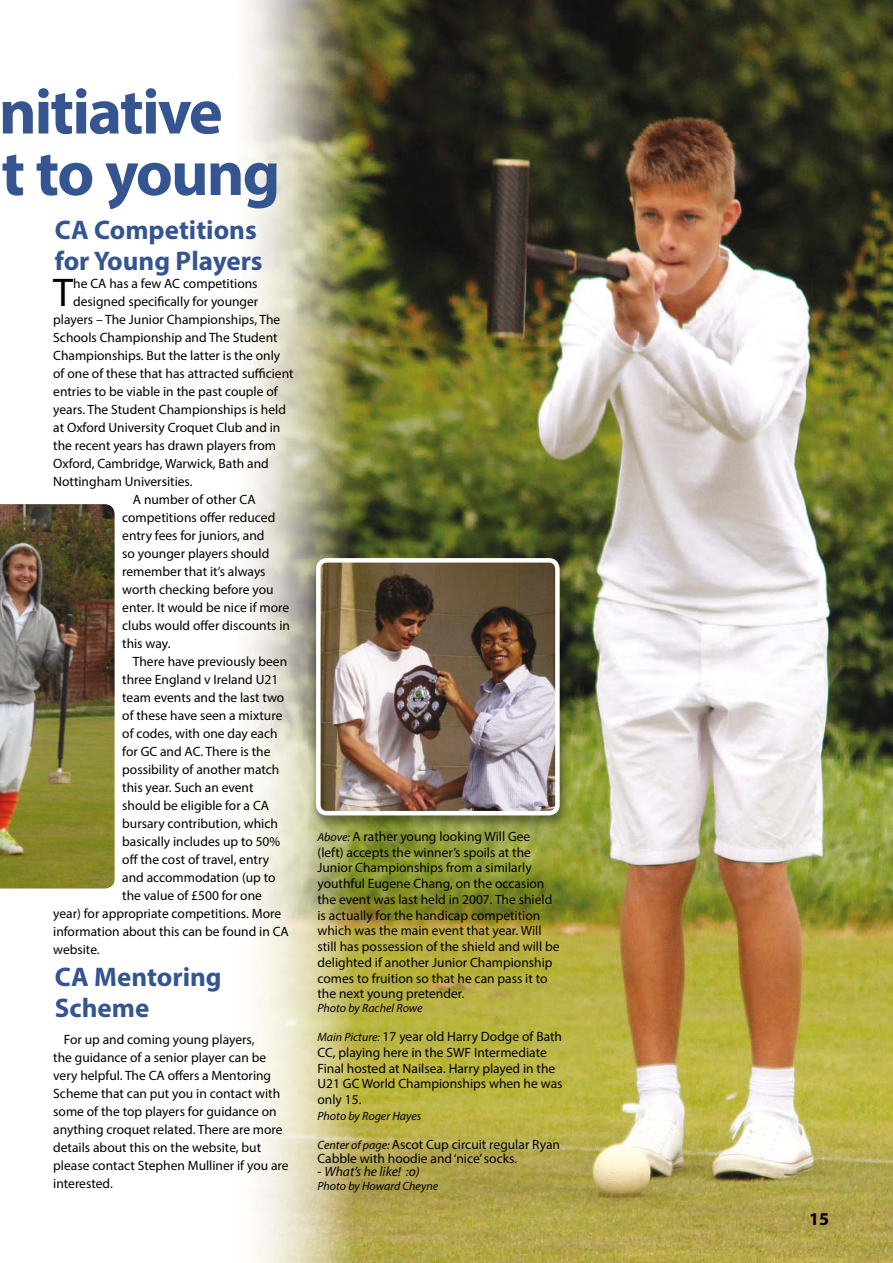
<style>
.page{position:relative;width:893px;height:1263px;background:#fff}
.page>*{position:absolute;margin:0;border:0;box-sizing:border-box;transform-origin:0 0}
.t1{font:700 64.5px/61.5px "Myriad Pro";letter-spacing:-.03em;color:#355591}
.t2{font:40.2px "Myriad Pro";color:#000}
.t3{font:700 27px/31.5px "Myriad Pro";color:#355591}
.t4{font:700 18px "Myriad Pro";color:#000}
.t5{font:13.5px/15.8px "Myriad Pro";color:#000}
.t6{font:italic 13.5px "Myriad Pro";color:#000}
.t7{font:italic 12px "Myriad Pro";color:#000}
.s1{font-style:italic;font-size:12px}
.s2{font-style:normal}
</style>
<div class="page">
<img style="left:245px;top:0;width:451px;height:605px">
<img style="left:696px;top:0;width:197px;height:1263px">
<img style="left:246px;top:605px;width:84px;height:658px">
<img style="left:540px;top:605px;width:157px;height:658px">
<img style="left:330px;top:830px;width:210px;height:433px">
<img style="left:309px;top:555px;width:262px;height:275px">
<img style="left:318px;top:560px;width:239px;height:253px;border-radius:9px">
<div style="left:316px;top:558px;width:244px;height:257px;border:4px solid #fff;border-radius:9px"></div>
<img style="left:0;top:504px;width:115px;height:385px">
<h1 class="t1" style="left:-1px;top:87px;width:283px">nitiative<br>t to young</h1>
<h3 class="t3" style="left:55px;top:216px;width:209px">CA Competitions for Young Players</h3>
<h2 class="t2" style="left:53px;top:277px;width:21px">T</h2>
<p class="t5" style="left:73px;top:277px;width:186px">he CA has a few AC competitions</p>
<p class="t5" style="left:73px;top:295px;width:187px">designed specifically for younger</p>
<p class="t5" style="left:53px;top:313px;width:229px">players – The Junior Championships, The</p>
<p class="t5" style="left:53px;top:331px;width:226px">Schools Championship and The Student</p>
<p class="t5" style="left:53px;top:349px;width:228px">Championships. But the latter is the only</p>
<p class="t5" style="left:53px;top:367px;width:242px">of one of these that has attracted sufficient</p>
<p class="t5" style="left:53px;top:385px;width:226px">entries to be viable in the past couple of</p>
<p class="t5" style="left:53px;top:403px;width:234px">years. The Student Championships is held</p>
<p class="t5" style="left:53px;top:421px;width:229px">at Oxford University Croquet Club and in</p>
<p class="t5" style="left:53px;top:439px;width:224px">the recent years has drawn players from</p>
<p class="t5" style="left:53px;top:457px;width:217px">Oxford, Cambridge, Warwick, Bath and</p>
<p class="t5" style="left:53px;top:475px;width:141px">Nottingham Universities.</p>
<p class="t5" style="left:133px;top:493px;width:124px">A number of other CA</p>
<p class="t5" style="left:122px;top:511px;width:155px">competitions offer reduced</p>
<p class="t5" style="left:122px;top:529px;width:144px">entry fees for juniors, and</p>
<p class="t5" style="left:122px;top:547px;width:149px">so younger players should</p>
<p class="t5" style="left:122px;top:565px;width:145px">remember that it’s always</p>
<p class="t5" style="left:122px;top:583px;width:153px">worth checking before you</p>
<p class="t5" style="left:122px;top:601px;width:169px">enter. It would be nice if more</p>
<p class="t5" style="left:122px;top:619px;width:169px">clubs would offer discounts in</p>
<p class="t5" style="left:122px;top:637px;width:50px">this way.</p>
<p class="t5" style="left:133px;top:655px;width:156px">There have previously been</p>
<p class="t5" style="left:122px;top:673px;width:157px">three England v Ireland U21</p>
<p class="t5" style="left:122px;top:691px;width:164px">team events and the last two</p>
<p class="t5" style="left:122px;top:709px;width:162px">of these have seen a mixture</p>
<p class="t5" style="left:122px;top:727px;width:157px">of codes, with one day each</p>
<p class="t5" style="left:122px;top:745px;width:150px">for GC and AC. There is the</p>
<p class="t5" style="left:122px;top:763px;width:159px">possibility of another match</p>
<p class="t5" style="left:122px;top:781px;width:133px">this year. Such an event</p>
<p class="t5" style="left:122px;top:799px;width:148px">should be eligible for a CA</p>
<p class="t5" style="left:122px;top:817px;width:157px">bursary contribution, which</p>
<p class="t5" style="left:122px;top:835px;width:159px">basically includes up to 50%</p>
<p class="t5" style="left:122px;top:853px;width:148px">off the cost of travel, entry</p>
<p class="t5" style="left:122px;top:871px;width:155px">and accommodation (up to</p>
<p class="t5" style="left:122px;top:889px;width:141px">the value of £500 for one</p>
<p class="t5" style="left:53px;top:907px;width:229px">year) for appropriate competitions. More</p>
<p class="t5" style="left:53px;top:925px;width:237px">information about this can be found in CA</p>
<p class="t5" style="left:53px;top:943px;width:48px">website.</p>
<h3 class="t3" style="left:55px;top:963px;width:168px">CA Mentoring<br>Scheme</h3>
<p class="t5" style="left:53px;top:1032px;width:237px;line-height:18px;text-indent:11px">For up and coming young players,<br>the guidance of a senior player can be very helpful. The CA offers a Mentoring Scheme that can put you in contact with some of the top players for guidance on anything croquet related. There are more details about this on the website, but please contact Stephen Mulliner if you are interested.</p>
<p class="t5" style="left:317px;top:830px;width:244px"><span class="s1">Above:</span> A rather young looking Will Gee (left) accepts the winner’s spoils at the Junior Championships from a similarly youthful Eugene Chang, on the occasion the event was last held in 2007. The shield is actually for the handicap competition which was the main event that year. Will still has possession of the shield and will be delighted if another Junior Championship comes to fruition so that he can pass it to the next young pretender.</p>
<p class="t7" style="left:317px;top:1003px;width:107px">Photo by Rachel Rowe</p>
<p class="t5" style="left:317px;top:1030px;width:247px"><span class="s1">Main Picture:</span> 17 year old Harry Dodge of Bath CC, playing here in the SWF Intermediate Final hosted at Nailsea. Harry played in the U21 GC World Championships when he was only 15.</p>
<p class="t7" style="left:317px;top:1111px;width:105px">Photo by Roger Hayes</p>
<p class="t5" style="left:317px;top:1139px;width:244px;line-height:13.5px"><span class="s1">Center of page:</span> Ascot Cup circuit regular Ryan<br>Cabble with hoodie and ‘nice’ socks.</p>
<p class="t6" style="left:317px;top:1166px;width:104px"><span class="s2">-</span> What’s he like! :o)</p>
<p class="t7" style="left:317px;top:1181px;width:122px">Photo by Howard Cheyne</p>
<h3 class="t4" style="left:809px;top:1213px;width:21px">15</h3>
</div>
